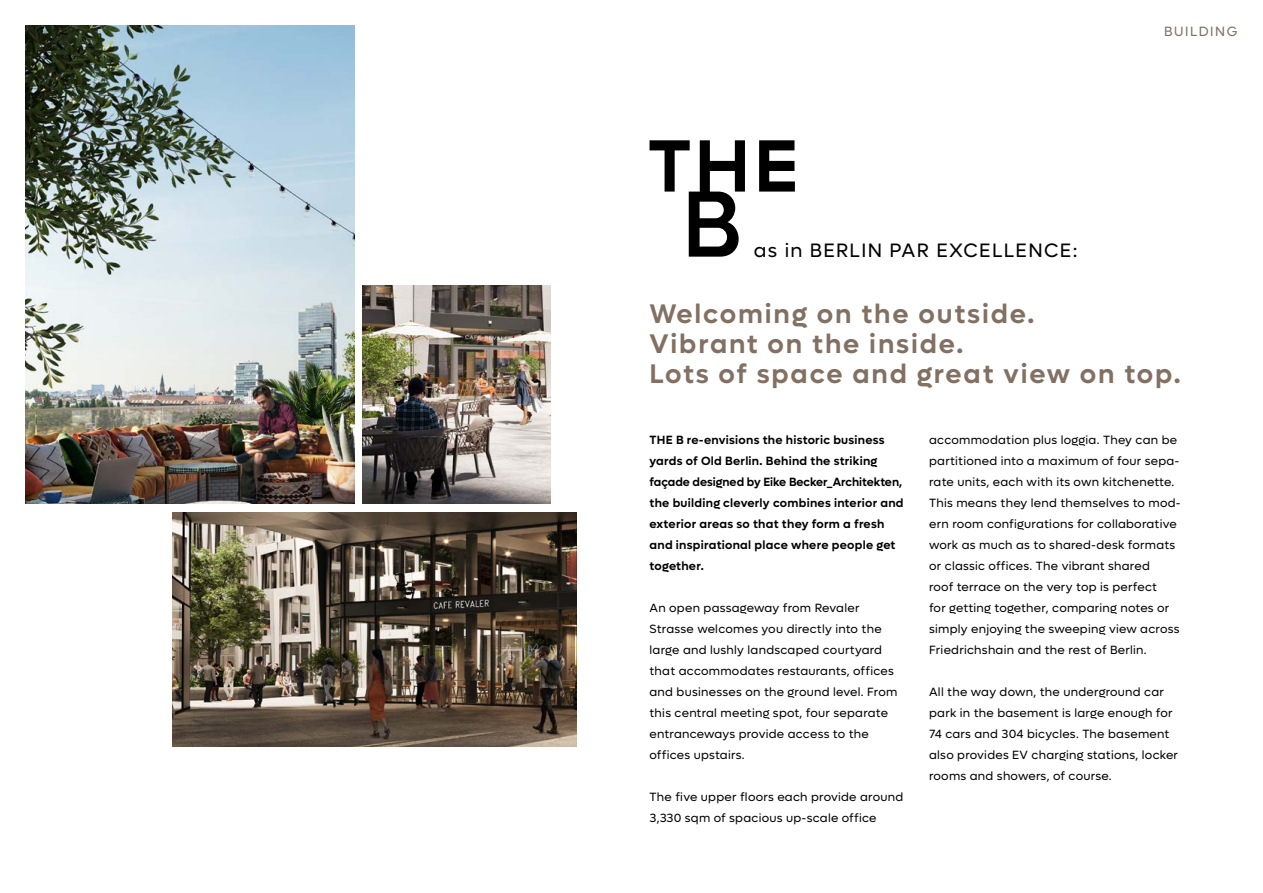
<style>
.page{position:relative;width:1263px;height:893px;background:#fff}
.page>*{position:absolute;margin:0;border:0;box-sizing:border-box;transform-origin:0 0}
.t1{font:600 27px/30px "Lufga";letter-spacing:.07em;color:#827063}
.t2{font:19.5px "Lufga";letter-spacing:.07em;color:#000}
.t3{font:13.5px "Lufga";letter-spacing:.115em;color:#827063}
.t4{font:12px/21px "Lufga";letter-spacing:.02em;color:#000}
.t5{font:600 12px/21px "Lufga";letter-spacing:.02em;color:#000}
</style>
<div class="page">
<img style="left:26px;top:26px;width:328px;height:478px">
<svg style="left:649px;top:140px;width:146px;height:117px"></svg>
<img style="left:172px;top:512px;width:404px;height:234px">
<img style="left:362px;top:285px;width:189px;height:219px">
<p class="t2" style="left:754px;top:239px;width:325px">as in BERLIN PAR EXCELLENCE:</p>
<p class="t3" style="left:1164px;top:24px;width:75px">BUILDING</p>
<p class="t1" style="left:649px;top:299px;width:533px">Welcoming on the outside.<br>Vibrant on the inside.<br>Lots of space and great view on top.</p>
<p class="t5" style="left:649px;top:429px;width:256px">THE B re-envisions the historic business yards of Old Berlin. Behind the striking façade designed by Eike Becker_Architekten, the building cleverly combines interior and exterior areas so that they form a fresh and inspirational place where people get together.</p>
<p class="t4" style="left:649px;top:597px;width:249px">An open passageway from Revaler Strasse welcomes you directly into the large and lushly landscaped courtyard that accommodates restaurants, offices and businesses on the ground level. From this central meeting spot, four separate entranceways provide access to the offices upstairs.</p>
<p class="t4" style="left:649px;top:786px;width:255px">The five upper floors each provide around<br>3,330 sqm of spacious up-scale office</p>
<p class="t4" style="left:929px;top:429px;width:253px">accommodation plus loggia. They can be partitioned into a maximum of four sepa&shy;rate units, each with its own kitchenette.<br>This means they lend themselves to mod&shy;ern room configurations for collaborative work as much as to shared-desk formats or classic offices. The vibrant shared<br>roof terrace on the very top is perfect<br>for getting together, comparing notes or simply enjoying the sweeping view across Friedrichshain and the rest of Berlin.</p>
<p class="t4" style="left:929px;top:681px;width:250px">All the way down, the underground car park in the basement is large enough for 74 cars and 304 bicycles. The basement also provides EV charging stations, locker rooms and showers, of course.</p>
</div>
